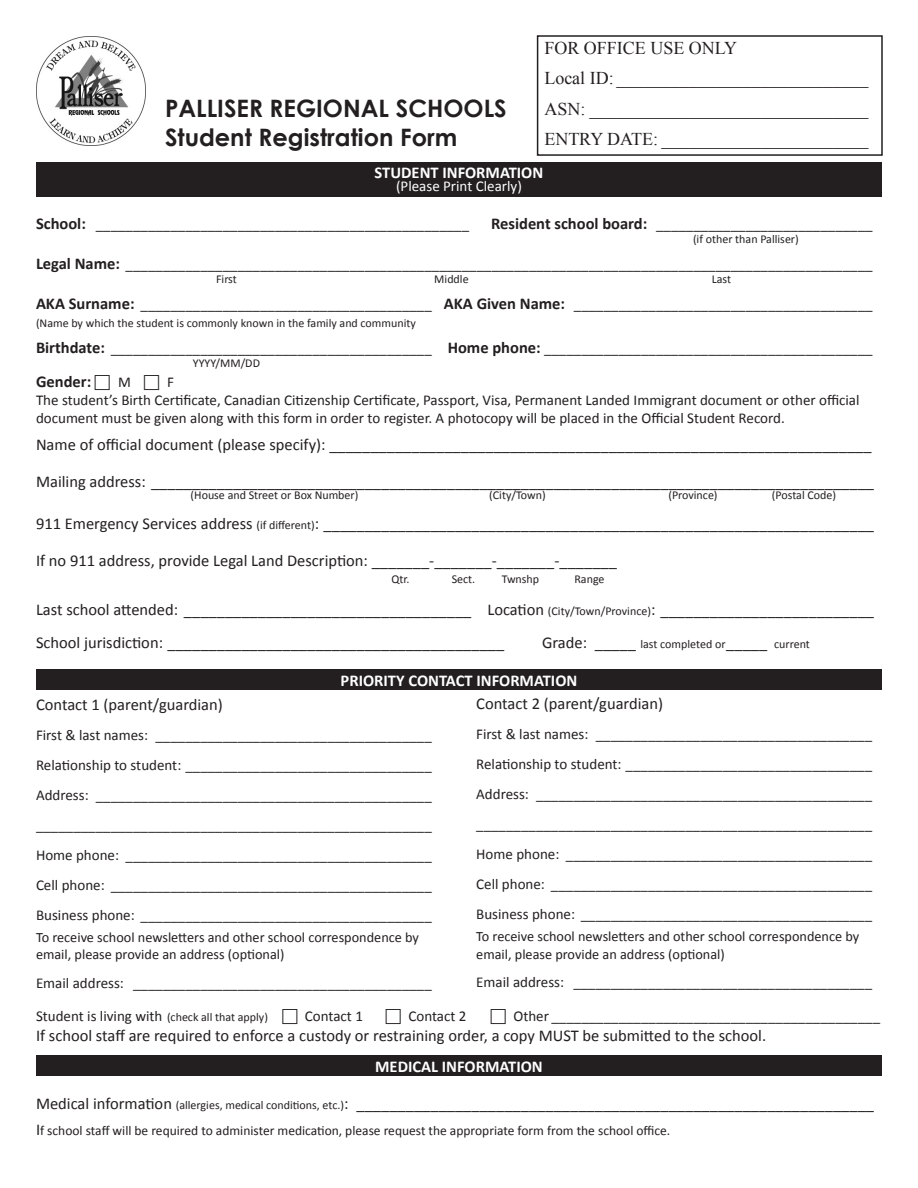
<style>
.page{position:relative;width:918px;height:1188px;background:#fff}
.page>*{position:absolute;margin:0;border:0;box-sizing:border-box;transform-origin:0 0}
.t1{font:700 24px/28.8px "Century Gothic";color:#231f20}
.t2{font:18px/30.5px "Times New Roman";color:#231f20}
.t3{font:16.5px/33.3px "Calibri";color:#231f20}
.t4{font:700 16.5px "Calibri";color:#fff}
.t5{font:700 16.5px "Calibri";color:#231f20}
.t6{font:15px/30px "Calibri";color:#231f20;text-align:justify}
.t7{font:15px "Calibri";color:#fff}
.t8{font:14.25px/17.1px "Calibri";color:#231f20}
.t9{font:13.5px "Calibri";color:#231f20}
.t10{font:12px "Calibri";color:#231f20}
.s1{font-weight:700;font-size:16.5px}
.s2{font-size:12px}
.s3{font-size:16.5px}
</style>
<div class="page">
<img style="left:36px;top:36px;width:110px;height:110px">
<div style="left:537px;top:35px;width:346px;height:121px;border:2px solid #231f20"></div>
<div style="left:36px;top:163px;width:846px;height:34px;background:#231f20"></div>
<div style="left:36px;top:1056px;width:846px;height:20px;background:#231f20"></div>
<div style="left:36px;top:670px;width:846px;height:20px;background:#231f20"></div>
<h1 class="t1" style="left:165px;top:93px;width:343px">PALLISER REGIONAL SCHOOLS<br>Student Registration Form</h1>
<p class="t2" style="left:544px;top:32px;width:326px">FOR OFFICE USE ONLY<br>Local ID: ____________________________ ASN: _______________________________ ENTRY DATE: _______________________</p>
<p class="t4" style="left:375px;top:162px;width:170px">STUDENT INFORMATION</p>
<p class="t7" style="left:396px;top:177px;width:127px">(Please Print Clearly)</p>
<p class="t6" style="left:36px;top:209px;width:435px"><span class="s1">School:</span> __________________________________________________</p>
<p class="t6" style="left:491px;top:209px;width:383px"><span class="s1">Resident school board:</span> _____________________________</p>
<p class="t10" style="left:693px;top:231px;width:107px">(if other than Palliser)</p>
<p class="t6" style="left:36px;top:249px;width:838px"><span class="s1">Legal Name:</span> ____________________________________________________________________________________________________</p>
<p class="t10" style="left:216px;top:272px;width:22px">First</p>
<p class="t10" style="left:434px;top:272px;width:36px">Middle</p>
<p class="t10" style="left:712px;top:272px;width:21px">Last</p>
<p class="t6" style="left:36px;top:289px;width:838px"><span class="s1">AKA Surname:</span> _______________________________________ <span class="s1">AKA Given Name:</span> ________________________________________</p>
<p class="t10" style="left:36px;top:315px;width:381px">(Name by which the student is commonly known in the family and community</p>
<p class="t6" style="left:36px;top:333px;width:838px"><span class="s1">Birthdate:</span> ___________________________________________ <span class="s1">Home phone:</span> ____________________________________________</p>
<p class="t10" style="left:193px;top:356px;width:69px">YYYY/MM/DD</p>
<p class="t5" style="left:36px;top:371px;width:57px">Gender:</p>
<p class="t6" style="left:118px;top:367px;width:14px">M</p>
<p class="t6" style="left:36px;top:373px;width:825px;line-height:18px;text-align:left;text-indent:131px">F<br>The student’s Birth Certificate, Canadian Citizenship Certificate, Passport, Visa, Permanent Landed Immigrant document or other official document must be given along with this form in order to register. A photocopy will be placed in the Official Student Record.</p>
<p class="t3" style="left:36px;top:428px;width:837px">Name of official document (please specify): __________________________________________________________________</p>
<p class="t3" style="left:36px;top:464px;width:840px">Mailing address: ________________________________________________________________________________________</p>
<p class="t10" style="left:191px;top:487px;width:169px">(House and Street or Box Number)</p>
<p class="t10" style="left:489px;top:487px;width:58px">(City/Town)</p>
<p class="t10" style="left:668px;top:487px;width:51px">(Province)</p>
<p class="t10" style="left:772px;top:487px;width:66px">(Postal Code)</p>
<p class="t3" style="left:36px;top:506px;width:840px">911 Emergency Services address <span class="s2">(if different)</span>: ___________________________________________________________________</p>
<p class="t3" style="left:36px;top:544px;width:582px">If no 911 address, provide Legal Land Description: _______-_______-_______-_______</p>
<p class="t10" style="left:391px;top:571px;width:20px">Qtr.</p>
<p class="t10" style="left:452px;top:571px;width:25px">Sect.</p>
<p class="t10" style="left:502px;top:571px;width:39px">Twnshp</p>
<p class="t10" style="left:574px;top:571px;width:32px">Range</p>
<p class="t3" style="left:36px;top:593px;width:840px">Last school attended: ___________________________________ Location <span class="s2">(City/Town/Province)</span>: __________________________<br>School jurisdiction: _________________________________________</p>
<p class="t10" style="left:542px;top:636px;width:269px"><span class="s3">Grade: _____</span> last completed or<span class="s3">_____</span> current</p>
<p class="t4" style="left:341px;top:670px;width:238px">PRIORITY CONTACT INFORMATION</p>
<p class="t3" style="left:36px;top:688px;width:188px">Contact 1 (parent/guardian)</p>
<p class="t6" style="left:36px;top:720px;width:397px">First &amp; last names: _____________________________________ Relationship to student: _________________________________ Address: _____________________________________________ _____________________________________________________ Home phone: _________________________________________ Cell phone: ___________________________________________ Business phone: _______________________________________</p>
<p class="t8" style="left:36px;top:929px;width:385px">To receive school newsletters and other school correspondence by email, please provide an address (optional)</p>
<p class="t6" style="left:36px;top:968px;width:397px">Email address: ________________________________________</p>
<p class="t3" style="left:476px;top:687px;width:188px">Contact 2 (parent/guardian)</p>
<p class="t6" style="left:476px;top:719px;width:397px">First &amp; last names: _____________________________________ Relationship to student: _________________________________ Address: _____________________________________________ _____________________________________________________ Home phone: _________________________________________ Cell phone: ___________________________________________ Business phone: _______________________________________</p>
<p class="t8" style="left:476px;top:928px;width:385px">To receive school newsletters and other school correspondence by email, please provide an address (optional)</p>
<p class="t6" style="left:476px;top:967px;width:397px">Email address: ________________________________________</p>
<p class="t6" style="left:36px;top:1001px;width:234px">Student is living with <span class="s2">(check all that apply)</span></p>
<p class="t6" style="left:305px;top:1001px;width:60px">Contact 1</p>
<p class="t6" style="left:408px;top:1001px;width:60px">Contact 2</p>
<p class="t6" style="left:513px;top:1001px;width:368px">Other ____________________________________________</p>
<p class="t3" style="left:36px;top:1019px;width:732px">If school staff are required to enforce a custody or restraining order, a copy MUST be submitted to the school.</p>
<p class="t4" style="left:375px;top:1056px;width:169px">MEDICAL INFORMATION</p>
<p class="t3" style="left:36px;top:1087px;width:840px">Medical information <span class="s2">(allergies, medical conditions, etc.)</span>: _______________________________________________________________</p>
<p class="t9" style="left:36px;top:1122px;width:636px"><span class="s3">I</span>f school staff will be required to administer medication, please request the appropriate form from the school office.</p>
</div>
